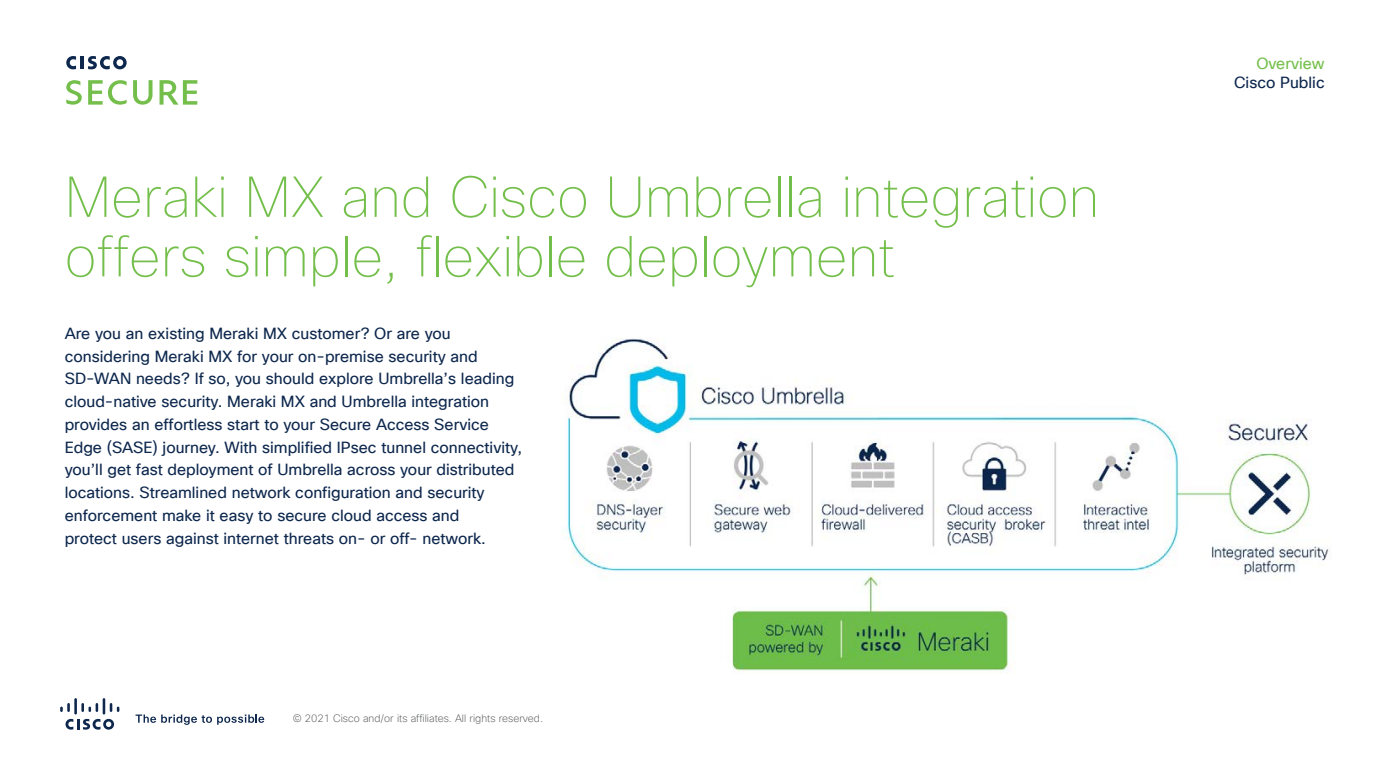
<style>
.page{position:relative;width:1386px;height:780px;background:#fff}
.page>*{position:absolute;margin:0;border:0;box-sizing:border-box;transform-origin:0 0}
.t1{font:100 56px/59.5px "Cisco Sans TT";color:#74bf4b}
.t2{font:15.75px/22.8px "Cisco Sans TT";color:#0d274d;text-align:right}
.t3{font:200 10.5px "Cisco Sans TT";color:#58595b}
.s1{color:#74bf4b}
</style>
<div class="page">
<svg style="left:66px;top:80px;width:16px;height:25px"></svg>
<svg style="left:88px;top:80px;width:39px;height:25px"></svg>
<svg style="left:133px;top:80px;width:20px;height:25px"></svg>
<svg style="left:160px;top:80px;width:37px;height:25px"></svg>
<hr style="left:80px;top:56px;width:4px;height:13px;background:#0d274d">
<svg style="left:66px;top:56px;width:10px;height:13px"></svg>
<svg style="left:88px;top:56px;width:39px;height:13px"></svg>
<img style="left:565px;top:338px;width:764px;height:335px">
<svg style="left:60px;top:698px;width:59px;height:32px"></svg>
<svg style="left:136px;top:714px;width:128px;height:11px"></svg>
<p class="t1" style="left:65px;top:167px;width:1036px">Meraki MX and Cisco Umbrella integration offers simple, flexible deployment</p>
<p class="t2" style="left:65px;top:322px;width:459px;text-align:left">Are you an existing Meraki MX customer? Or are you considering Meraki MX for your on-premise security and SD-WAN needs? If so, you should explore Umbrella’s leading cloud-native security. Meraki MX and Umbrella integration provides an effortless start to your Secure Access Service Edge (SASE) journey. With simplified IPsec tunnel connectivity, you’ll get fast deployment of Umbrella across your distributed locations. Streamlined network configuration and security enforcement make it easy to secure cloud access and<br>protect users against internet threats on- or off- network.</p>
<p class="t3" style="left:293px;top:712px;width:252px">© 2021 Cisco and/or its affiliates. All rights reserved.</p>
<p class="t2" style="left:1234px;top:54px;width:92px;line-height:19.2px"><span class="s1">Overview<br></span>Cisco Public</p>
</div>
